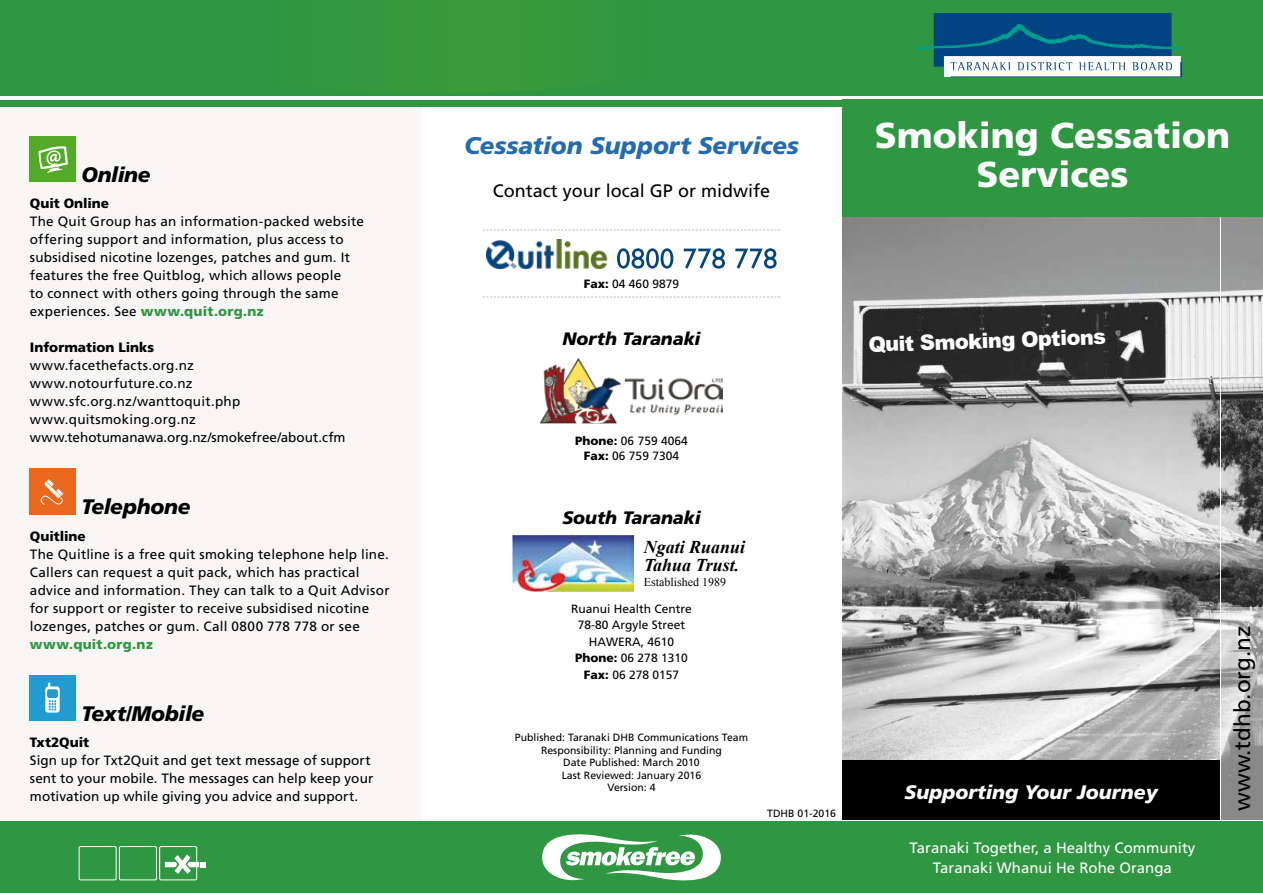
<style>
.page{position:relative;width:1263px;height:893px;background:#fff}
.page>*{position:absolute;margin:0;border:0;box-sizing:border-box;transform-origin:0 0}
.t1{font:900 36px/39px "Frutiger LT Std";color:#fff;text-align:center}
.t2{font:italic 900 24px "Frutiger LT Std";letter-spacing:-.005em;color:#246baf}
.t3{font:22.5px "Frutiger LT Std";color:#000}
.t4{font:italic 900 21px "Frutiger LT Std";letter-spacing:-.02em;color:#000}
.t5{font:900 21px "Arial";color:#fff}
.t6{font:italic 900 19.5px "Frutiger LT Std";color:#fff}
.t7{font:18px "Frutiger LT Std";color:#000}
.t8{font:italic 900 18px "Frutiger LT Std";letter-spacing:-.005em;color:#000}
.t9{font:italic 700 18px/18px "Times New Roman";color:#000}
.t10{font:15px/19.5px "Frutiger LT Std";color:#fff;text-align:center}
.t11{font:13.5px/18px "Frutiger LT Std";letter-spacing:.015em;color:#000}
.t12{font:900 13.5px "Frutiger LT Std";letter-spacing:-.005em;color:#000}
.t13{font:900 13.5px "Frutiger LT Std";letter-spacing:.025em;color:#2f9641}
.t14{font:12px/16.5px "Frutiger LT Std";color:#000;text-align:center}
.t15{font:12px "Times New Roman";color:#000}
.t16{font:10.5px/12.6px "Frutiger LT Std";color:#000;text-align:center}
.s1{font-weight:900;color:#2f9641}
.s2{font-weight:900}
</style>
<div class="page">
<div style="left:0;top:106px;width:421px;height:787px;background:#f7f6f5"></div>
<div style="left:0;top:0;width:1263px;height:96px;background:#2f9641"></div>
<div style="left:463px;top:0;width:44px;height:92px;background:#3a9b39"></div>
<div style="left:0;top:822px;width:1263px;height:71px;background:#2f9641"></div>
<img style="left:842px;top:218px;width:421px;height:542px">
<div style="left:0;top:100px;width:1263px;height:6px;background:#2f9641"></div>
<div style="left:842px;top:100px;width:421px;height:117px;background:#2f9641"></div>
<svg style="left:1221px;top:607px;width:42px;height:213px"></svg>
<div style="left:842px;top:760px;width:378px;height:60px;background:#000"></div>
<svg style="left:916px;top:13px;width:266px;height:64px"></svg>
<svg style="left:483px;top:297px;width:297px;height:1px"></svg>
<div style="left:30px;top:136px;width:45px;height:46px;background:#53aa28"></div>
<svg style="left:39px;top:146px;width:29px;height:27px"></svg>
<div style="left:30px;top:469px;width:45px;height:45px;background:#ea671e"></div>
<svg style="left:41px;top:479px;width:22px;height:26px"></svg>
<div style="left:30px;top:675px;width:45px;height:46px;background:#219cd3"></div>
<svg style="left:45px;top:683px;width:15px;height:30px"></svg>
<svg style="left:0;top:821px;width:721px;height:60px"></svg>
<img style="left:486px;top:239px;width:146px;height:31px">
<img style="left:632px;top:248px;width:145px;height:21px">
<svg style="left:483px;top:230px;width:297px;height:1px"></svg>
<img style="left:512px;top:536px;width:122px;height:55px">
<img style="left:541px;top:358px;width:181px;height:65px">
<hr style="left:1220px;top:217px;width:1px;height:603px;background:#fff">
<h3 class="t4" style="left:81px;top:162px;width:71px">Online</h3>
<p class="t12" style="left:30px;top:195px;width:81px">Quit Online</p>
<p class="t11" style="left:30px;top:213px;width:336px">The Quit Group has an information-packed website offering support and information, plus access to subsidised nicotine lozenges, patches and gum. It features the free Quitblog, which allows people<br>to connect with others going through the same experiences. See <span class="s1">www.quit.org.nz</span></p>
<p class="t12" style="left:30px;top:339px;width:126px">Information Links</p>
<p class="t11" style="left:30px;top:357px;width:317px">www.facethefacts.org.nz www.notourfuture.co.nz www.sfc.org.nz/wanttoquit.php www.quitsmoking.org.nz www.tehotumanawa.org.nz/smokefree/about.cfm</p>
<h3 class="t4" style="left:81px;top:494px;width:111px">Telephone</h3>
<p class="t12" style="left:30px;top:528px;width:57px">Quitline</p>
<p class="t11" style="left:30px;top:545px;width:361px">The Quitline is a free quit smoking telephone help line.<br>Callers can request a quit pack, which has practical advice and information. They can talk to a Quit Advisor for support or register to receive subsidised nicotine lozenges, patches or gum. Call 0800 778 778 or see</p>
<p class="t13" style="left:30px;top:636px;width:124px">www.quit.org.nz</p>
<h3 class="t4" style="left:81px;top:701px;width:125px">Text/Mobile</h3>
<p class="t12" style="left:30px;top:734px;width:61px">Txt2Quit</p>
<p class="t11" style="left:30px;top:752px;width:345px">Sign up for Txt2Quit and get text message of support sent to your mobile. The messages can help keep your motivation up while giving you advice and support.</p>
<h2 class="t2" style="left:464px;top:131px;width:336px">Cessation Support Services</h2>
<h3 class="t7" style="left:493px;top:180px;width:279px">Contact your local GP or midwife</h3>
<p class="t14" style="left:584px;top:276px;width:97px"><span class="s2">Fax:</span> 04 460 9879</p>
<h3 class="t8" style="left:562px;top:328px;width:139px">North Taranaki</h3>
<p class="t14" style="left:575px;top:433px;width:114px;line-height:15px"><span class="s2">Phone:</span> 06 759 4064<br><span class="s2">Fax:</span> 06 759 7304</p>
<h3 class="t8" style="left:562px;top:507px;width:140px">South Taranaki</h3>
<h3 class="t9" style="left:644px;top:537px;width:103px">Ngati Ruanui<br>Tahua Trust.</h3>
<p class="t15" style="left:644px;top:574px;width:84px">Established 1989</p>
<p class="t14" style="left:571px;top:600px;width:122px">Ruanui Health Centre<br>78-80 Argyle Street<br>HAWERA, 4610<br><span class="s2">Phone:</span> 06 278 1310<br><span class="s2">Fax:</span> 06 278 0157</p>
<p class="t16" style="left:515px;top:731px;width:235px">Published: Taranaki DHB Communications Team<br>Responsibility: Planning and Funding<br>Date Published: March 2010<br>Last Reviewed: January 2016<br>Version: 4</p>
<p class="t16" style="left:767px;top:807px;width:70px">TDHB 01-2016</p>
<h1 class="t1" style="left:875px;top:116px;width:357px">Smoking Cessation<br>Services</h1>
<h3 class="t5" style="left:868px;top:329px;width:239px;rotate:-2deg">Quit Smoking Options</h3>
<h3 class="t6" style="left:904px;top:780px;width:255px">Supporting Your Journey</h3>
<p class="t10" style="left:910px;top:838px;width:287px">Taranaki Together, a Healthy Community<br>Taranaki Whanui He Rohe Oranga</p>
<h3 class="t3" style="left:1229px;top:811px;width:186px;rotate:-90deg">www.tdhb.org.nz</h3>
</div>
